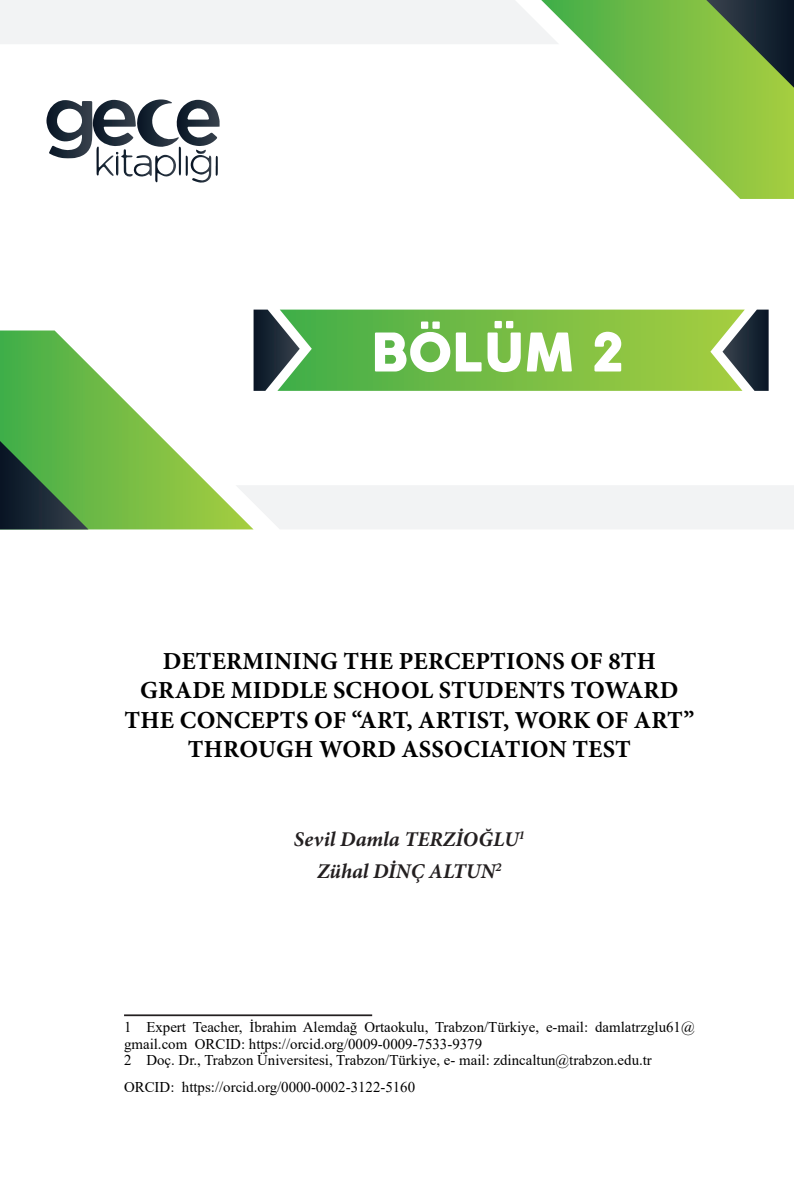
<style>
.page{position:relative;width:794px;height:1191px;background:#fff}
.page>*{position:absolute;margin:0;border:0;box-sizing:border-box;transform-origin:0 0}
.BOLUMNUMARA{font:52.5px "COCOGOOSE";color:#fff}
.BÖLÜM_BAŞLIK{font:700 24.5px/29.4px "Minion Pro";letter-spacing:.01em;color:#000;text-align:center}
.İSİM{font:italic 700 21px "Minion Pro";color:#231f20}
.DİPNOTDİDEM{font:14.88px/16.6px "Times New Roman";color:#000}
</style>
<div class="page">
<svg style="left:559px;top:0;width:235px;height:199px"></svg>
<svg style="left:0;top:330px;width:235px;height:199px"></svg>
<svg style="left:0;top:441px;width:88px;height:88px;background:#386b3c"></svg>
<svg style="left:706px;top:0;width:88px;height:88px;background:#54753a"></svg>
<svg style="left:300px;top:309px;width:422px;height:82px;background:#78be48"></svg>
<svg style="left:253px;top:309px;width:47px;height:82px"></svg>
<svg style="left:722px;top:309px;width:46px;height:82px"></svg>
<div style="left:0;top:0;width:559px;height:44px;background:#f2f3f4"></div>
<div style="left:235px;top:485px;width:559px;height:44px;background:#f2f3f4"></div>
<svg style="left:46px;top:99px;width:174px;height:84px"></svg>
<hr style="left:124px;top:1014px;width:248px;height:2px;background:#231f20">
<p class="BOLUMNUMARA" style="left:371px;top:313px;width:256px">BÖLÜM 2</p>
<p class="BÖLÜM_BAŞLIK" style="left:125px;top:646px;width:571px">DETERMINING THE PERCEPTIONS OF 8TH GRADE MIDDLE SCHOOL STUDENTS TOWARD THE CONCEPTS OF “ART, ARTIST, WORK OF ART” THROUGH WORD ASSOCIATION TEST</p>
<p class="İSİM" style="left:294px;top:827px;width:233px">Sevil Damla TERZİOĞLU<sup>1</sup></p>
<p class="İSİM" style="left:317px;top:858px;width:186px">Zühal DİNÇ ALTUN<sup>2</sup></p>
<p class="DİPNOTDİDEM" style="left:124px;top:1018px;width:572px">1 Expert Teacher, İbrahim Alemdağ Ortaokulu, Trabzon/Türkiye, e-mail: damlatrzglu61@ gmail.com ORCID: https://orcid.org/0009-0009-7533-9379</p>
<p class="DİPNOTDİDEM" style="left:124px;top:1051px;width:529px">2 Doç. Dr., Trabzon Üniversitesi, Trabzon/Türkiye, e- mail: zdincaltun@trabzon.edu.tr</p>
<p class="DİPNOTDİDEM" style="left:124px;top:1078px;width:293px">ORCID: https://orcid.org/0000-0002-3122-5160</p>
</div>
